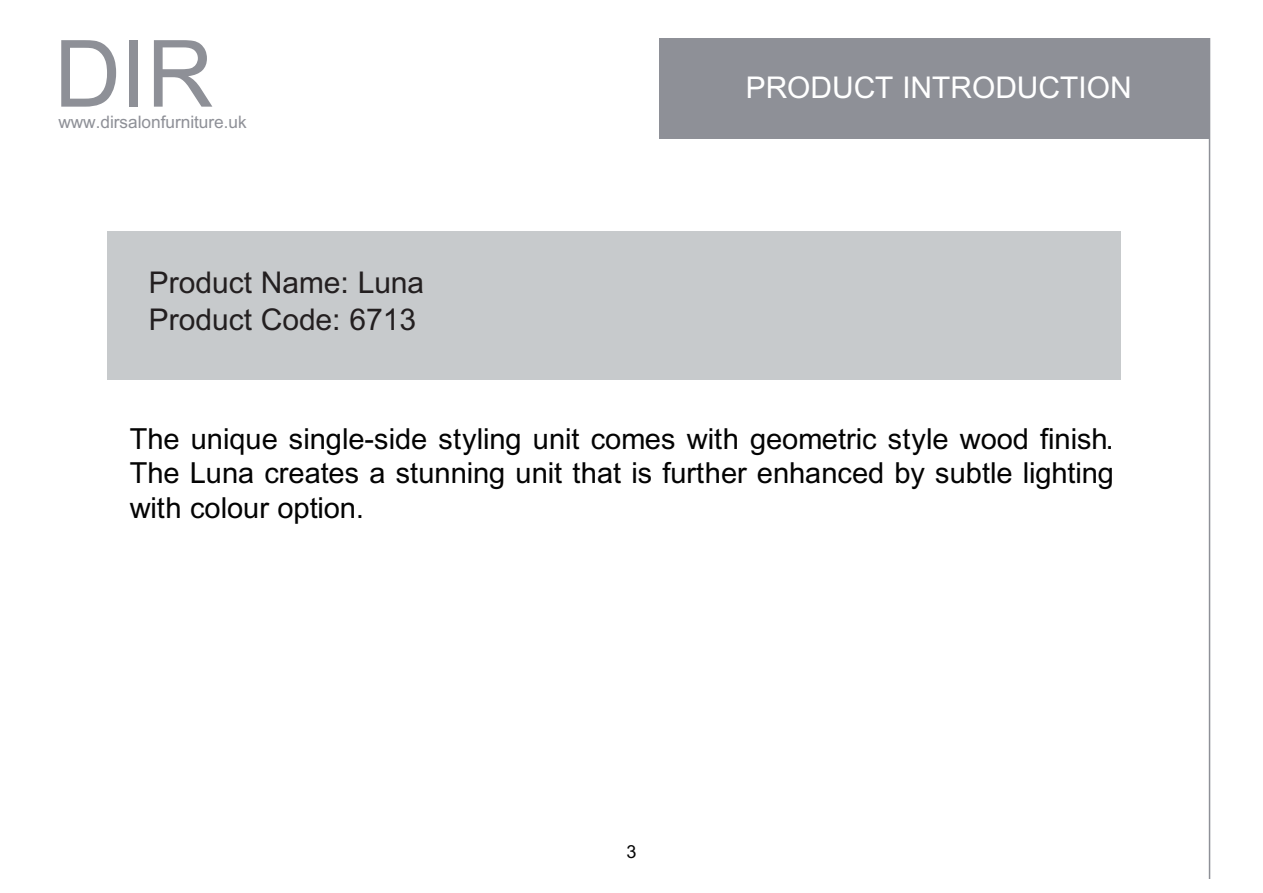
<style>
.page{position:relative;width:1263px;height:893px;background:#fff}
.page>*{position:absolute;margin:0;border:0;box-sizing:border-box;transform-origin:0 0}
.t1{font:93px "+Arial";color:#8e9097}
.t2{font:30px/37.5px "+Arial";color:#231f20}
.t3{font:30px "+Arial";color:#fff}
.t4{font:29.1px/34.8px "+Arial";color:#030303;text-align:justify}
.t5{font:18px "+Arial";color:#030303}
.t6{font:17.25px "+Arial";color:#8e9097}
</style>
<div class="page">
<div style="left:660px;top:38px;width:550px;height:101px;background:#8e9097"></div>
<hr style="left:1209px;top:38px;width:1px;height:840px;background:#8e9097">
<div style="left:107px;top:231px;width:1014px;height:148px;background:#c7cacc"></div>
<h1 class="t1" style="left:54px;top:10px;width:161px">DIR</h1>
<p class="t6" style="left:58px;top:110px;width:190px">www.dirsalonfurniture.uk</p>
<p class="t2" style="left:149px;top:264px;width:277px">Product Name: Luna<br>Product Code: 6713</p>
<p class="t3" style="left:746px;top:67px;width:387px">PRODUCT INTRODUCTION</p>
<p class="t4" style="left:130px;top:422px;width:986px">The unique single-side styling unit comes with geometric style wood finish.<br>The Luna creates a stunning unit that is further enhanced by subtle lighting with colour option.</p>
<p class="t5" style="left:626px;top:839px;width:11px">3</p>
</div>
